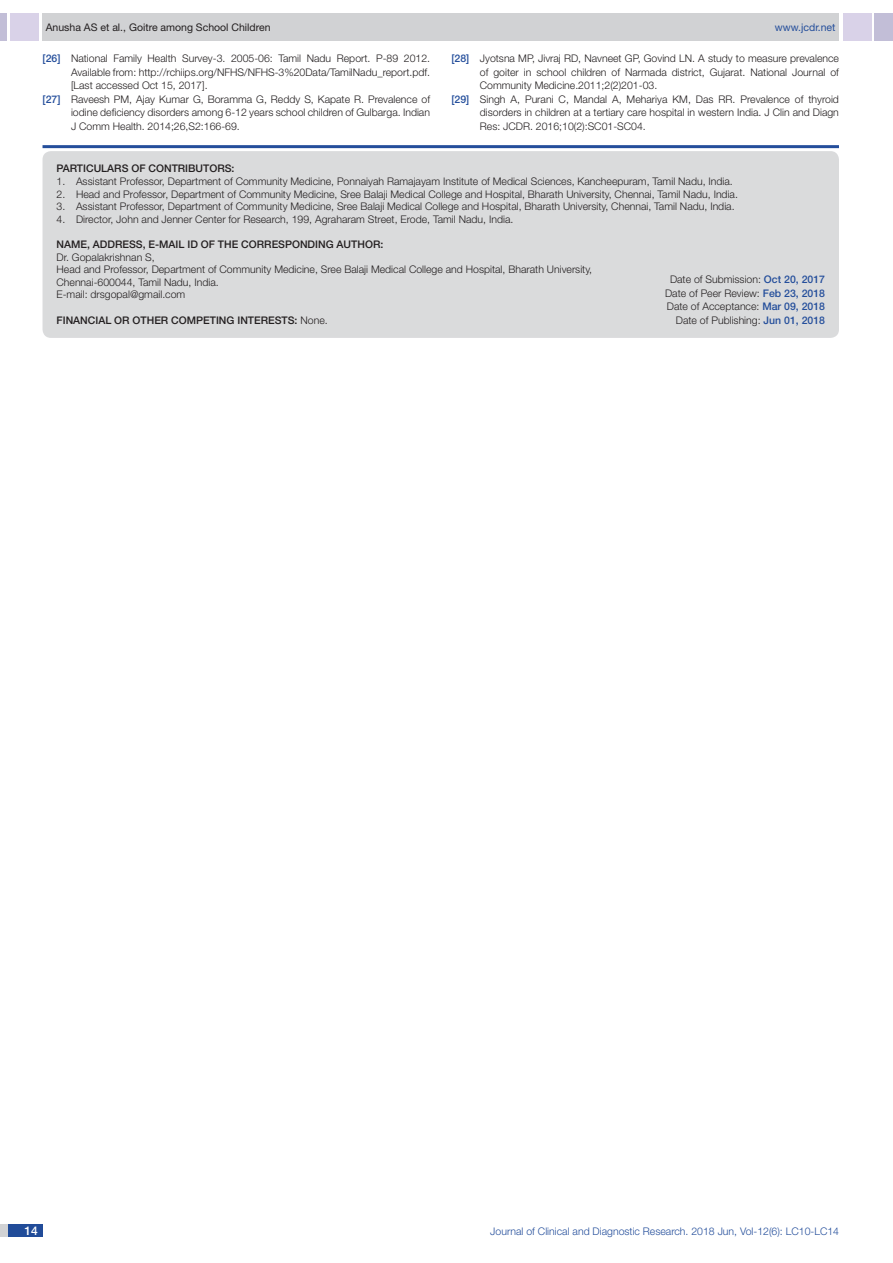
<style>
.page{position:relative;width:893px;height:1263px;background:#fff}
.page>*{position:absolute;margin:0;border:0;box-sizing:border-box;transform-origin:0 0}
.t1{font:500 12px "Helvetica Neue";color:#fff}
.Partic_Contri_Txt{font:300 10.5px "Helvetica Neue";color:#231f20}
.Partic_Contri_Head{font:500 10.5px "Helvetica Neue";color:#231f20}
.t2{font:300 10.5px "Helvetica Neue";color:#244e9b}
.t3{font:10.5px "Helvetica Neue";color:#231f20}
.t4{font:10.5px "Helvetica Neue";color:#244e9b}
.s1{font-weight:500;color:#244e9b}
.s2{font-weight:300}
</style>
<div class="page">
<div style="left:0;top:13px;width:7px;height:28px;background:#c2bed7"></div>
<div style="left:10px;top:13px;width:29px;height:28px;background:#d9d2e8"></div>
<div style="left:43px;top:13px;width:796px;height:28px;background:#d1d2d4"></div>
<div style="left:875px;top:13px;width:18px;height:28px;background:#c2bed7"></div>
<div style="left:843px;top:13px;width:29px;height:28px;background:#d9d2e8"></div>
<div style="left:0;top:1224px;width:43px;height:13px;background:#d1d2d4"></div>
<div style="left:8px;top:1224px;width:35px;height:13px;background:#214c99"></div>
<hr style="left:43px;top:145px;width:796px;height:3px;background:#244e9b">
<div style="left:43px;top:151px;width:796px;height:187px;background:#dadbdc;border-radius:9px"></div>
<p class="t3" style="left:46px;top:21px;width:226px">Anusha AS et al., Goitre among School Children</p>
<p class="t4" style="left:775px;top:21px;width:62px">www.jcdr.net</p>
<p class="Partic_Contri_Txt" style="left:43px;top:52px;width:389px"><span class="s1">[26]</span> National Family Health Survey-3. 2005-06: Tamil Nadu Report. P-89 2012.</p>
<p class="Partic_Contri_Txt" style="left:71px;top:66px;width:361px">Available from: http://rchiips.org/NFHS/NFHS-3%20Data/TamilNadu_report.pdf.</p>
<p class="Partic_Contri_Txt" style="left:71px;top:79px;width:138px">[Last accessed Oct 15, 2017].</p>
<p class="Partic_Contri_Txt" style="left:43px;top:93px;width:389px"><span class="s1">[27]</span> Raveesh PM, Ajay Kumar G, Boramma G, Reddy S, Kapate R. Prevalence of</p>
<p class="Partic_Contri_Txt" style="left:71px;top:106px;width:361px">iodine deficiency disorders among 6-12 years school children of Gulbarga. Indian</p>
<p class="Partic_Contri_Txt" style="left:71px;top:120px;width:170px">J Comm Health. 2014;26,S2:166-69.</p>
<p class="Partic_Contri_Txt" style="left:451px;top:52px;width:389px"><span class="s1">[28]</span> Jyotsna MP, Jivraj RD, Navneet GP, Govind LN. A study to measure prevalence</p>
<p class="Partic_Contri_Txt" style="left:480px;top:66px;width:361px">of goiter in school children of Narmada district, Gujarat. National Journal of</p>
<p class="Partic_Contri_Txt" style="left:480px;top:79px;width:179px">Community Medicine.2011;2(2)201-03.</p>
<p class="Partic_Contri_Txt" style="left:451px;top:93px;width:389px"><span class="s1">[29]</span> Singh A, Purani C, Mandal A, Mehariya KM, Das RR. Prevalence of thyroid</p>
<p class="Partic_Contri_Txt" style="left:480px;top:106px;width:361px">disorders in children at a tertiary care hospital in western India. J Clin and Diagn</p>
<p class="Partic_Contri_Txt" style="left:480px;top:120px;width:167px">Res: JCDR. 2016;10(2):SC01-SC04.</p>
<p class="Partic_Contri_Head" style="left:57px;top:162px;width:107px">PARTI CULARS OF CONTRI</p>
<p class="Partic_Contri_Head" style="left:188px;top:162px;width:16px">BUTOR</p>
<p class="Partic_Contri_Head" style="left:225px;top:162px;width:11px">S:</p>
<p class="Partic_Contri_Txt" style="left:57px;top:175px;width:678px">1. Assistant Professor, Department of Community Medicine, Ponnaiyah Ramajayam Institute of Medical Sciences, Kancheepuram, Tamil Nadu, India.</p>
<p class="Partic_Contri_Txt" style="left:57px;top:187px;width:683px">2. Head and Professor, Department of Community Medicine, Sree Balaji Medical College and Hospital, Bharath University, Chennai, Tamil Nadu, India.</p>
<p class="Partic_Contri_Txt" style="left:57px;top:200px;width:680px">3. Assistant Professor, Department of Community Medicine, Sree Balaji Medical College and Hospital, Bharath University, Chennai, Tamil Nadu, India.</p>
<p class="Partic_Contri_Txt" style="left:57px;top:213px;width:458px">4. Director, John and Jenner Center for Research, 199, Agraharam Street, Erode, Tamil Nadu, India.</p>
<p class="Partic_Contri_Head" style="left:57px;top:238px;width:201px">NAME, ADDRESS, E-MAIL ID OF TH E CORR</p>
<p class="Partic_Contri_Head" style="left:272px;top:238px;width:22px">ESPON</p>
<p class="Partic_Contri_Head" style="left:308px;top:238px;width:45px">DING AUTHOR</p>
<p class="Partic_Contri_Head" style="left:380px;top:238px;width:4px">:</p>
<p class="Partic_Contri_Txt" style="left:57px;top:250px;width:100px">Dr. Gopalakrishnan S,</p>
<p class="Partic_Contri_Txt" style="left:57px;top:263px;width:537px">Head and Professor, Department of Community Medicine, Sree Balaji Medical College and Hospital, Bharath University,</p>
<p class="Partic_Contri_Txt" style="left:57px;top:276px;width:164px">Chennai-600044, Tamil Nadu, India.</p>
<p class="Partic_Contri_Txt" style="left:57px;top:288px;width:130px">E-mail: drsgopal@gmail.com</p>
<p class="Partic_Contri_Head" style="left:57px;top:313px;width:84px">Financial OR OTH</p>
<p class="Partic_Contri_Head" style="left:154px;top:313px;width:34px">ER COMP</p>
<p class="Partic_Contri_Head" style="left:203px;top:313px;width:126px">ETING INTERESTS: <span class="s2">None.</span></p>
<p class="Partic_Contri_Txt" style="left:670px;top:273px;width:157px">Date of Submission: <span class="s1">Oct 20, 2017</span></p>
<p class="Partic_Contri_Txt" style="left:665px;top:287px;width:161px">Date of Peer Review: <span class="s1">Feb 23, 2018</span></p>
<p class="Partic_Contri_Txt" style="left:667px;top:300px;width:160px">Date of Acceptance: <span class="s1">Mar 09, 2018</span></p>
<p class="Partic_Contri_Txt" style="left:676px;top:314px;width:151px">Date of Publishing: <span class="s1">Jun 01, 2018</span></p>
<p class="t1" style="left:24px;top:1223px;width:15px">14</p>
<p class="t2" style="left:490px;top:1225px;width:350px">Journal of Clinical and Diagnostic Research. 2018 Jun, Vol-12(6): LC10-LC14</p>
</div>
